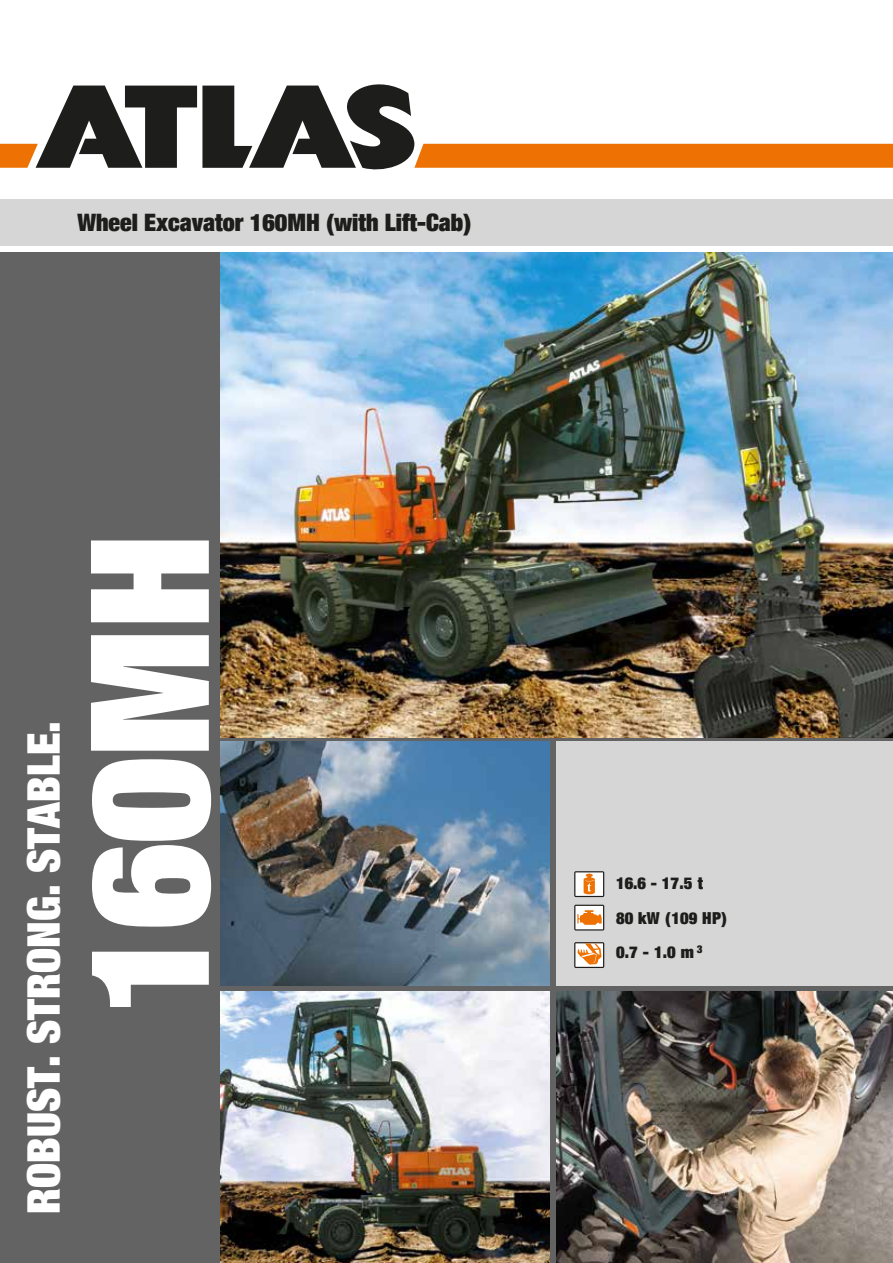
<style>
.page{position:relative;width:893px;height:1263px;background:#fff}
.page>*{position:absolute;margin:0;border:0;box-sizing:border-box;transform-origin:0 0}
.t1{font:900 expanded 165px "Helvetica Neue";color:#fff}
.t2{font:900 condensed 45px "Helvetica Neue LT Com";color:#fff}
.t3{font:900 condensed 24px "Helvetica Neue LT Com";color:#1d1d1b}
.t4{font:900 condensed 16.5px/34.5px "Helvetica Neue LT Com";color:#1d1d1b}
</style>
<div class="page">
<div style="left:0;top:252px;width:893px;height:1011px;background:#646363"></div>
<img style="left:220px;top:252px;width:673px;height:485px">
<svg style="left:0;top:84px;width:893px;height:86px"></svg>
<div style="left:0;top:199px;width:893px;height:47px;background:#d6d6d6"></div>
<div style="left:557px;top:741px;width:336px;height:245px;background:#d6d6d6"></div>
<img style="left:556px;top:991px;width:337px;height:272px">
<img style="left:220px;top:991px;width:330px;height:272px">
<svg style="left:574px;top:871px;width:30px;height:26px"></svg>
<div style="left:575px;top:872px;width:28px;height:24px;background:#fff"></div>
<svg style="left:584px;top:874px;width:11px;height:20px"></svg>
<svg style="left:574px;top:905px;width:30px;height:25px"></svg>
<div style="left:575px;top:906px;width:28px;height:23px;background:#fff"></div>
<svg style="left:577px;top:910px;width:25px;height:15px"></svg>
<svg style="left:574px;top:942px;width:30px;height:26px"></svg>
<div style="left:575px;top:943px;width:28px;height:24px;background:#fff"></div>
<svg style="left:575px;top:943px;width:27px;height:22px"></svg>
<img style="left:220px;top:741px;width:330px;height:245px">
<p class="t3" style="left:77px;top:208px;width:395px">Wheel Excavator 160MH (with Lift-Cab)</p>
<h2 class="t2" style="left:15px;top:1214px;width:494px;rotate:-90deg">ROBUST. STRONG. STABLE.</h2>
<h1 class="t1" style="left:44px;top:1014px;width:482px;rotate:-90deg">160MH</h1>
<p class="t4" style="left:616px;top:866px;width:112px">16.6 - 17.5 t<br>80 kW (109 HP)<br>0.7 - 1.0 m<sup>3</sup></p>
</div>
